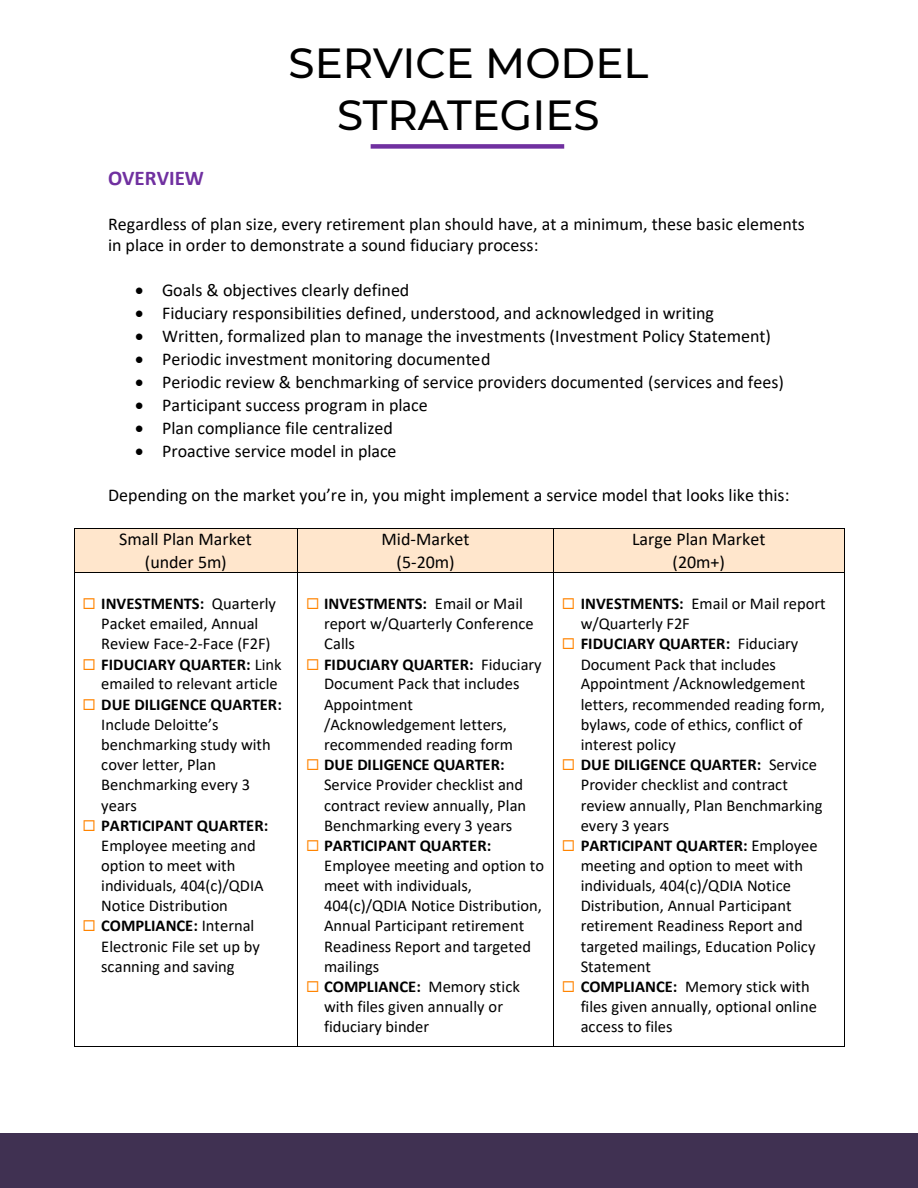
<style>
.page{position:relative;width:918px;height:1188px;background:#fff}
.page>*{position:absolute;margin:0;border:0;box-sizing:border-box;transform-origin:0 0}
.t1{font:500 42px/51.3px "Montserrat";color:#000;text-align:center}
.t2{font:700 21px "Calibri";color:#7030a0}
.t3{font:18px/22.2px "Calibri";color:#000;text-align:center}
.t4{font:16.5px/20.1px "Calibri";color:#000}
.s1{color:#ff8400}
.s2{font-weight:700}
</style>
<div class="page">
<div style="left:0;top:1133px;width:918px;height:55px;background:#403152"></div>
<div style="left:371px;top:144px;width:193px;height:5px;background:#7030a0"></div>
<div style="left:75px;top:529px;width:222px;height:43px;background:#ffe6cc"></div>
<div style="left:297px;top:529px;width:256px;height:43px;background:#ffe6cc"></div>
<div style="left:554px;top:529px;width:290px;height:43px;background:#ffe6cc"></div>
<hr style="left:75px;top:528px;width:222px;height:1px;background:#000">
<hr style="left:297px;top:528px;width:256px;height:1px;background:#000">
<hr style="left:554px;top:528px;width:290px;height:1px;background:#000">
<hr style="left:74px;top:529px;width:1px;height:43px;background:#000">
<hr style="left:297px;top:529px;width:1px;height:43px;background:#000">
<hr style="left:553px;top:529px;width:1px;height:43px;background:#000">
<hr style="left:844px;top:529px;width:1px;height:43px;background:#000">
<hr style="left:75px;top:572px;width:222px;height:1px;background:#000">
<hr style="left:297px;top:572px;width:256px;height:1px;background:#000">
<hr style="left:554px;top:572px;width:290px;height:1px;background:#000">
<hr style="left:74px;top:573px;width:1px;height:473px;background:#000">
<hr style="left:75px;top:1046px;width:222px;height:1px;background:#000">
<hr style="left:297px;top:573px;width:1px;height:473px;background:#000">
<hr style="left:297px;top:1046px;width:256px;height:1px;background:#000">
<hr style="left:553px;top:573px;width:1px;height:473px;background:#000">
<hr style="left:554px;top:1046px;width:290px;height:1px;background:#000">
<hr style="left:844px;top:573px;width:1px;height:473px;background:#000">
<h1 class="t1" style="left:288px;top:38px;width:362px">SERVICE MODEL<br>STRATEGIES</h1>
<p class="t2" style="left:108px;top:169px;width:97px">OVERVIEW</p>
<p class="t3" style="left:108px;top:214px;width:698px;line-height:21.8px;text-align:left">Regardless of plan size, every retirement plan should have, at a minimum, these basic elements in place in order to demonstrate a sound fiduciary process:</p>
<p class="t3" style="left:135px;top:281px;width:276px">• Goals &amp; objectives clearly defined</p>
<p class="t3" style="left:135px;top:304px;width:581px">• Fiduciary responsibilities defined, understood, and acknowledged in writing</p>
<p class="t3" style="left:135px;top:327px;width:637px">• Written, formalized plan to manage the investments (Investment Policy Statement)</p>
<p class="t3" style="left:135px;top:349px;width:357px">• Periodic investment monitoring documented</p>
<p class="t3" style="left:135px;top:373px;width:650px">• Periodic review &amp; benchmarking of service providers documented (services and fees)</p>
<p class="t3" style="left:135px;top:396px;width:294px">• Participant success program in place</p>
<p class="t3" style="left:135px;top:418px;width:259px">• Plan compliance file centralized</p>
<p class="t3" style="left:135px;top:441px;width:263px">• Proactive service model in place</p>
<p class="t3" style="left:108px;top:485px;width:683px">Depending on the market you’re in, you might implement a service model that looks like this:</p>
<p class="t3" style="left:119px;top:530px;width:134px">Small Plan Market (under 5m)</p>
<p class="t3" style="left:382px;top:530px;width:90px">Mid-Market (5-20m)</p>
<p class="t3" style="left:632px;top:530px;width:135px">Large Plan Market (20m+)</p>
<p class="t4" style="left:101px;top:595px;width:176px;text-indent:-19px"><span class="s1">◻</span> <span class="s2">INVESTMENTS:</span> Quarterly<br>Packet emailed, Annual<br>Review Face-2-Face (F2F)</p>
<p class="t4" style="left:83px;top:656px;width:201px;text-align:right"><span class="s1">◻</span> <span class="s2">FIDUCIARY QUARTER:</span> Link emailed to relevant article</p>
<p class="t4" style="left:101px;top:695px;width:182px;text-indent:-19px"><span class="s1">◻</span> <span class="s2">DUE DILIGENCE QUARTER:<br></span>Include Deloitte’s benchmarking study with cover letter, Plan<br>Benchmarking every 3 years</p>
<p class="t4" style="left:101px;top:816px;width:169px;text-indent:-19px"><span class="s1">◻</span> <span class="s2">PARTICIPANT QUARTER:<br></span>Employee meeting and option to meet with individuals, 404(c)/QDIA<br>Notice Distribution</p>
<p class="t4" style="left:101px;top:917px;width:160px;text-indent:-19px"><span class="s1">◻</span> <span class="s2">COMPLIANCE:</span> Internal<br>Electronic File set up by scanning and saving</p>
<p class="t4" style="left:324px;top:595px;width:211px;text-indent:-18px"><span class="s1">◻</span> <span class="s2">INVESTMENTS:</span> Email or Mail report w/Quarterly Conference<br>Calls</p>
<p class="t4" style="left:324px;top:655px;width:219px;text-indent:-18px"><span class="s1">◻</span> <span class="s2">FIDUCIARY QUARTER:</span> Fiduciary<br>Document Pack that includes<br>Appointment /Acknowledgement letters, recommended reading form</p>
<p class="t4" style="left:324px;top:756px;width:204px;text-indent:-18px"><span class="s1">◻</span> <span class="s2">DUE DILIGENCE QUARTER:<br></span>Service Provider checklist and contract review annually, Plan<br>Benchmarking every 3 years</p>
<p class="t4" style="left:324px;top:837px;width:222px;text-indent:-18px"><span class="s1">◻</span> <span class="s2">PARTICIPANT QUARTER:<br></span>Employee meeting and option to meet with individuals,<br>404(c)/QDIA Notice Distribution,<br>Annual Participant retirement<br>Readiness Report and targeted mailings</p>
<p class="t4" style="left:324px;top:978px;width:197px;text-indent:-18px"><span class="s1">◻</span> <span class="s2">COMPLIANCE:</span> Memory stick with files given annually or fiduciary binder</p>
<p class="t4" style="left:581px;top:595px;width:246px;text-indent:-19px"><span class="s1">◻</span> <span class="s2">INVESTMENTS:</span> Email or Mail report w/Quarterly F2F</p>
<p class="t4" style="left:581px;top:635px;width:246px;text-indent:-19px"><span class="s1">◻</span> <span class="s2">FIDUCIARY QUARTER:</span> Fiduciary<br>Document Pack that includes<br>Appointment /Acknowledgement letters, recommended reading form, bylaws, code of ethics, conflict of interest policy</p>
<p class="t4" style="left:581px;top:756px;width:243px;text-indent:-19px"><span class="s1">◻</span> <span class="s2">DUE DILIGENCE QUARTER:</span> Service<br>Provider checklist and contract review annually, Plan Benchmarking every 3 years</p>
<p class="t4" style="left:581px;top:837px;width:239px;text-indent:-19px"><span class="s1">◻</span> <span class="s2">PARTICIPANT QUARTER:</span> Employee meeting and option to meet with individuals, 404(c)/QDIA Notice<br>Distribution, Annual Participant retirement Readiness Report and targeted mailings, Education Policy<br>Statement</p>
<p class="t4" style="left:581px;top:978px;width:238px;text-indent:-19px"><span class="s1">◻</span> <span class="s2">COMPLIANCE:</span> Memory stick with files given annually, optional online access to files</p>
</div>
